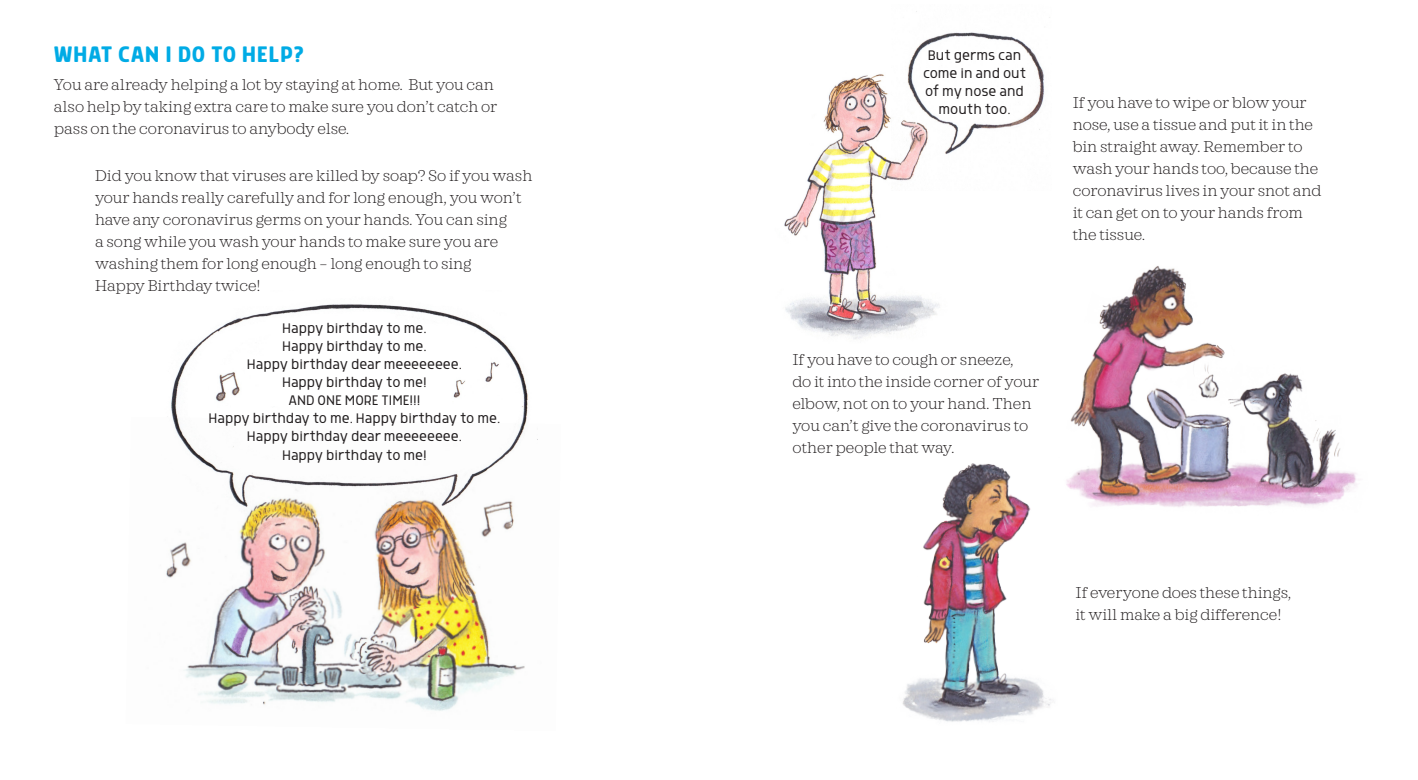
<style>
.page{position:relative;width:1418px;height:780px;background:#fff}
.page>*{position:absolute;margin:0;border:0;box-sizing:border-box;transform-origin:0 0}
.t1{font:500 26px "Morl";letter-spacing:.02em;color:#00abe5}
.t2{font:200 16px/22px "Sagona";color:#231f20}
.t3{font:300 16px/18px "Morl Sans";color:#231f20}
</style>
<div class="page">
<img style="left:902px;top:463px;width:149px;height:259px">
<img style="left:1066px;top:266px;width:291px;height:241px">
<img style="left:166px;top:517px;width:359px;height:194px">
<img style="left:784px;top:74px;width:155px;height:265px">
<img style="left:891px;top:11px;width:159px;height:179px">
<img style="left:171px;top:304px;width:367px;height:213px">
<img style="left:198px;top:365px;width:67px;height:44px">
<img style="left:473px;top:354px;width:31px;height:39px">
<img style="left:451px;top:377px;width:22px;height:27px">
<p class="t1" style="left:54px;top:40px;width:252px">WHAT CAN I DO TO HELP?</p>
<p class="t2" style="left:54px;top:74px;width:445px">You are already helping a lot by staying at home. But you can also help by taking extra care to make sure you don’t catch or pass on the coronavirus to anybody else.</p>
<p class="t2" style="left:95px;top:165px;width:439px">Did you know that viruses are killed by soap? So if you wash your hands really carefully and for long enough, you won’t have any coronavirus germs on your hands. You can sing<br>a song while you wash your hands to make sure you are washing them for long enough – long enough to sing<br>Happy Birthday twice!</p>
<p class="t3" style="left:282px;top:318px;width:146px">Happy b¡rthday to me.<br>Happy b¡rthday to me.</p>
<p class="t3" style="left:247px;top:354px;width:216px">Happy b¡rthday dear meeeeeeee.</p>
<p class="t3" style="left:282px;top:372px;width:146px">Happy b¡rthday to me!</p>
<p class="t3" style="left:288px;top:390px;width:134px">AND ONE MORE TIME!!!</p>
<p class="t3" style="left:209px;top:408px;width:293px">Happy b¡rthday to me. Happy b¡rthday to me.</p>
<p class="t3" style="left:247px;top:426px;width:216px">Happy b¡rthday dear meeeeeeee.</p>
<p class="t3" style="left:282px;top:445px;width:146px">Happy b¡rthday to me!</p>
<p class="t3" style="left:923px;top:46px;width:105px;text-align:center">But germs can come ¡n and out of my nose and mouth too.</p>
<p class="t2" style="left:1072px;top:92px;width:250px">If you have to wipe or blow your nose, use a tissue and put it in the bin straight away. Remember to wash your hands too, because the coronavirus lives in your snot and it can get on to your hands from the tissue.</p>
<p class="t2" style="left:792px;top:349px;width:248px">If you have to cough or sneeze,<br>do it into the inside corner of your elbow, not on to your hand. Then you can’t give the coronavirus to other people that way.</p>
<p class="t2" style="left:1075px;top:582px;width:217px">If everyone does these things, it will make a big difference!</p>
</div>
